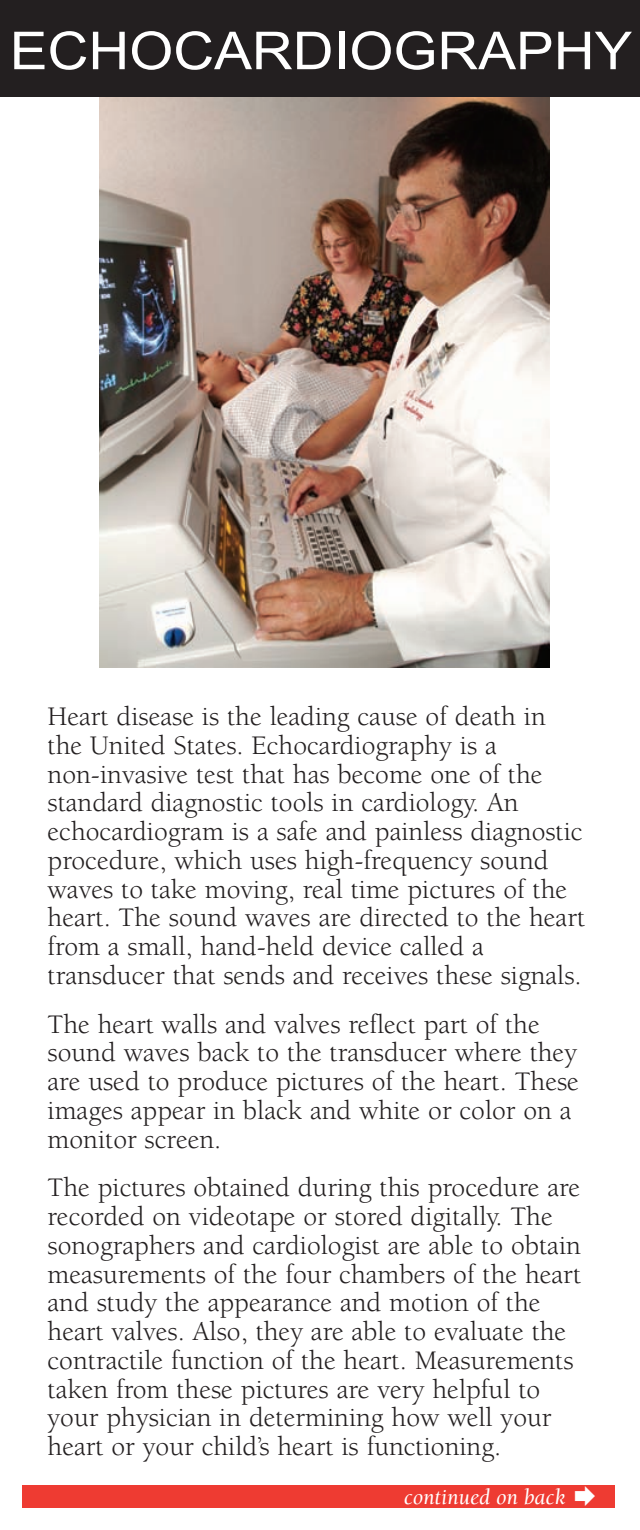
<style>
.page{position:relative;width:640px;height:1530px;background:#fff}
.page>*{position:absolute;margin:0;border:0;box-sizing:border-box;transform-origin:0 0}
.t1{font:52.25px "Arial";color:#fff;scale:1.08 1}
.t2{font:27.5px/28.8px "Berkeley";color:#231f20}
.t3{font:italic 22.5px "Berkeley";color:#fff}
</style>
<div class="page">
<img style="left:99px;top:97px;width:449px;height:570px">
<div style="left:0;top:0;width:639px;height:97px;background:#231f20"></div>
<div style="left:23px;top:1485px;width:591px;height:22px;background:#ee3b32"></div>
<h1 class="t1" style="left:10px;top:21px;width:577px">ECHOCARDIOGRAPHY</h1>
<p class="t2" style="left:48px;top:704px;width:538px">Heart disease is the leading cause of death in the United States. Echocardiography is a non-invasive test that has become one of the standard diagnostic tools in cardiology. An echocardiogram is a safe and painless diagnostic procedure, which uses high-frequency sound waves to take moving, real time pictures of the heart. The sound waves are directed to the heart from a small, hand-held device called a transducer that sends and receives these signals.</p>
<p class="t2" style="left:48px;top:1012px;width:532px">The heart walls and valves reflect part of the sound waves back to the transducer where they are used to produce pictures of the heart. These images appear in black and white or color on a monitor screen.</p>
<p class="t2" style="left:48px;top:1176px;width:534px">The pictures obtained during this procedure are recorded on videotape or stored digitally. The sonographers and cardiologist are able to obtain measurements of the four chambers of the heart and study the appearance and motion of the heart valves. Also, they are able to evaluate the contractile function of the heart. Measurements taken from these pictures are very helpful to your physician in determining how well your heart or your child’s heart is functioning.</p>
<p class="t3" style="left:403px;top:1488px;width:163px">continued on back</p>
</div>
